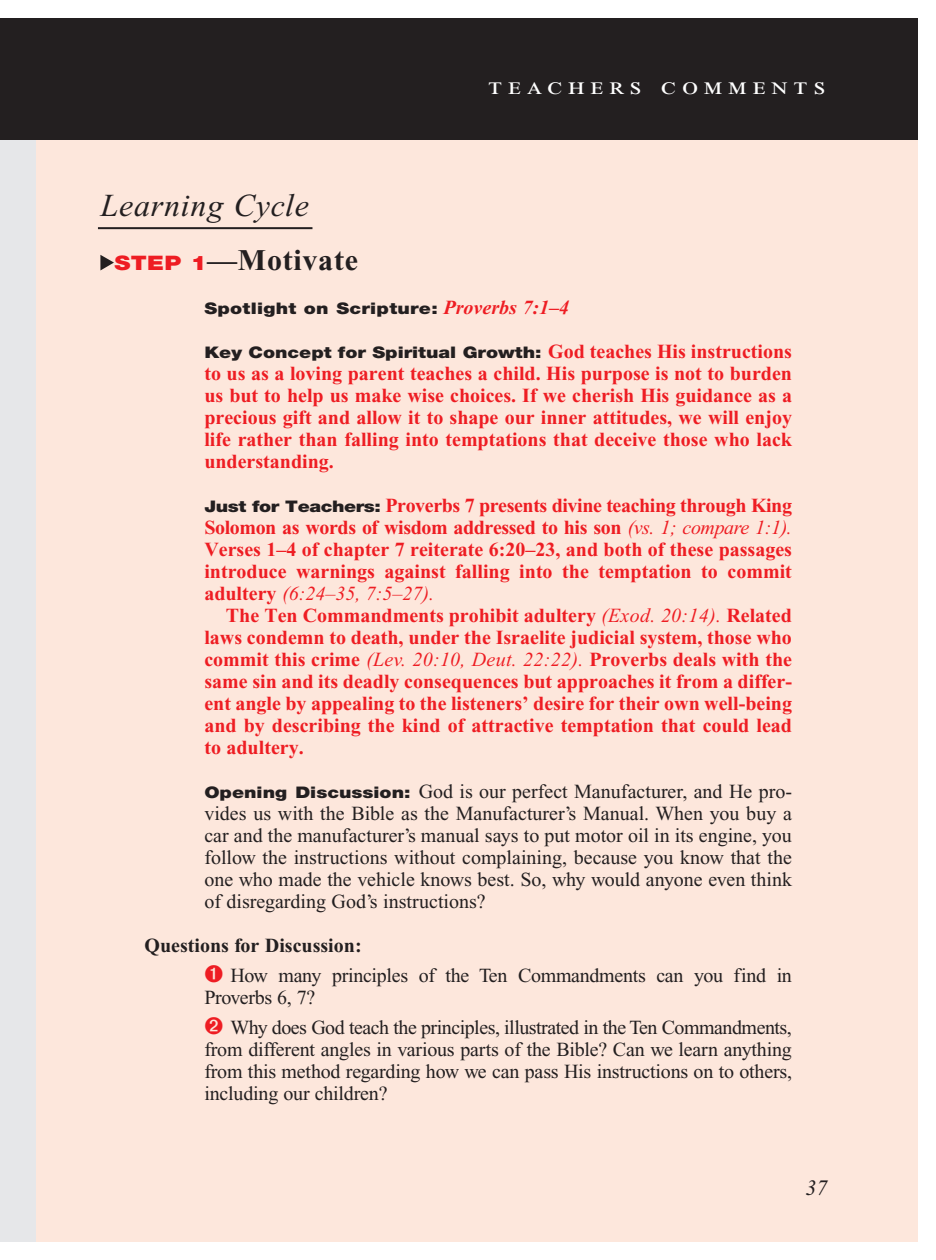
<style>
.page{position:relative;width:936px;height:1260px;background:#fff}
.page>*{position:absolute;margin:0;border:0;box-sizing:border-box;transform-origin:0 0}
.Main_Head_Teachers_C{font:italic 32px "Times New Roman PS Std";letter-spacing:.025em;color:#231f20}
.T_Aim_bodyXindent{font:700 30px "Times New Roman PS Std";letter-spacing:.025em;color:#231f20}
.t1{font:24px "Times New Roman PS Std";letter-spacing:.2em;color:#fff;scale:1.2 1}
.t2{font:italic 22px "Times New Roman PS Std";color:#231f20}
.TeacherBodyIndent_No{font:700 20px/22px "Times New Roman PS Std";color:#ee1d23;text-align:justify}
.Objectives_Body_Text{font:20px/22px "Times New Roman PS Std";color:#231f20;text-align:justify}
.Bulleted_Points1{font:20px/22px "Times New Roman PS Std";letter-spacing:-.01em;color:#231f20}
.First_Line_Space_Tea{font:700 20px/22px "Times New Roman PS Std";color:#ee1d23;text-align:justify}
.Objectives_Body_Text-2{font:700 20px/22px "Times New Roman PS Std";color:#ee1d23;text-align:justify}
.Roman_Numeral_Sub_He{font:700 20px "Times New Roman PS Std";color:#231f20}
.Objectives_Body_Text-3{font:900 16px "Helvetica Neue LT Std";color:#231f20;scale:1.2 1}
.s1{font-family:"Helvetica Neue LT Std";font-weight:900;font-size:20px;color:#ee1d23}
.s2{font-family:"Times New Roman PS Std";font-weight:700;font-style:italic;font-size:20px;color:#ee1d23}
.s3{font-family:"Times New Roman PS Std";font-weight:700;font-size:20px;color:#ee1d23}
.s4{font-family:"Helvetica Neue LT Std";font-weight:900;font-size:16px;color:#231f20}
.s5{font-weight:400;font-style:italic}
.s6{font-family:"Helvetica Neue LT Std";font-weight:900;font-size:16px}
</style>
<div class="page">
<div style="left:36px;top:136px;width:882px;height:1106px;background:#fde7dc"></div>
<div style="left:0;top:136px;width:36px;height:1106px;background:#e6e7e9"></div>
<div style="left:36px;top:18px;width:882px;height:122px;background:#231f20"></div>
<div style="left:0;top:18px;width:36px;height:122px;background:#231f20"></div>
<svg style="left:100px;top:255px;width:14px;height:15px"></svg>
<hr style="left:98px;top:227px;width:214px;height:2px;background:#231f20">
<p class="t1" style="left:488px;top:73px;width:283px">teachers comments</p>
<p class="Main_Head_Teachers_C" style="left:100px;top:188px;width:210px">Learning Cycle</p>
<p class="T_Aim_bodyXindent" style="left:114px;top:244px;width:245px"><span class="s1">STEP 1</span>—Motivate</p>
<p class="Objectives_Body_Text-3" style="left:204px;top:299px;width:305px">Spotlight on Scripture: <span class="s2">Proverbs 7:1–4</span></p>
<p class="Objectives_Body_Text-3" style="left:204px;top:343px;width:491px">Key Concept for Spiritual Growth: <span class="s3">God teaches His instructions</span></p>
<p class="Objectives_Body_Text-2" style="left:204px;top:363px;width:589px">to us as a loving parent teaches a child. His purpose is not to burden us but to help us make wise choices. If we cherish His guidance as a precious gift and allow it to shape our inner attitudes, we will enjoy life rather than falling into temptations that deceive those who lack understanding.</p>
<p class="First_Line_Space_Tea" style="left:204px;top:495px;width:589px"><span class="s4">Just for Teachers:</span> Proverbs 7 presents divine teaching through King Solomon as words of wisdom addressed to his son <span class="s5">(vs. 1; compare 1:1).<br></span>Verses 1–4 of chapter 7 reiterate 6:20–23, and both of these passages introduce warnings against falling into the temptation to commit adultery <span class="s5">(6:24–35, 7:5–27).</span></p>
<p class="TeacherBodyIndent_No" style="left:204px;top:605px;width:589px;text-indent:22px">The Ten Commandments prohibit adultery <span class="s5">(Exod. 20:14).</span> Related laws condemn to death, under the Israelite judicial system, those who commit this crime <span class="s5">(Lev. 20:10, Deut. 22:22).</span> Proverbs deals with the same sin and its deadly consequences but approaches it from a differ&shy;ent angle by appealing to the listeners’ desire for their own well-being and by describing the kind of attractive temptation that could lead to adultery.</p>
<p class="Objectives_Body_Text" style="left:204px;top:781px;width:589px"><span class="s6">Opening Discussion:</span> God is our perfect Manufacturer, and He pro&shy;vides us with the Bible as the Manufacturer’s Manual. When you buy a car and the manufacturer’s manual says to put motor oil in its engine, you follow the instructions without complaining, because you know that the one who made the vehicle knows best. So, why would anyone even think of disregarding God’s instructions?</p>
<p class="Roman_Numeral_Sub_He" style="left:144px;top:935px;width:219px">Questions for Discussion:</p>
<p class="Bulleted_Points1" style="left:204px;top:965px;width:589px;text-indent:26px">How many principles of the Ten Commandments can you find in<br>Proverbs 6, 7?</p>
<p class="Bulleted_Points1" style="left:204px;top:1017px;width:589px;text-align:justify;text-indent:26px">Why does God teach the principles, illustrated in the Ten Commandments, from different angles in various parts of the Bible? Can we learn anything from this method regarding how we can pass His instructions on to others, including our children?</p>
<p class="t2" style="left:805px;top:1176px;width:23px">37</p>
</div>
